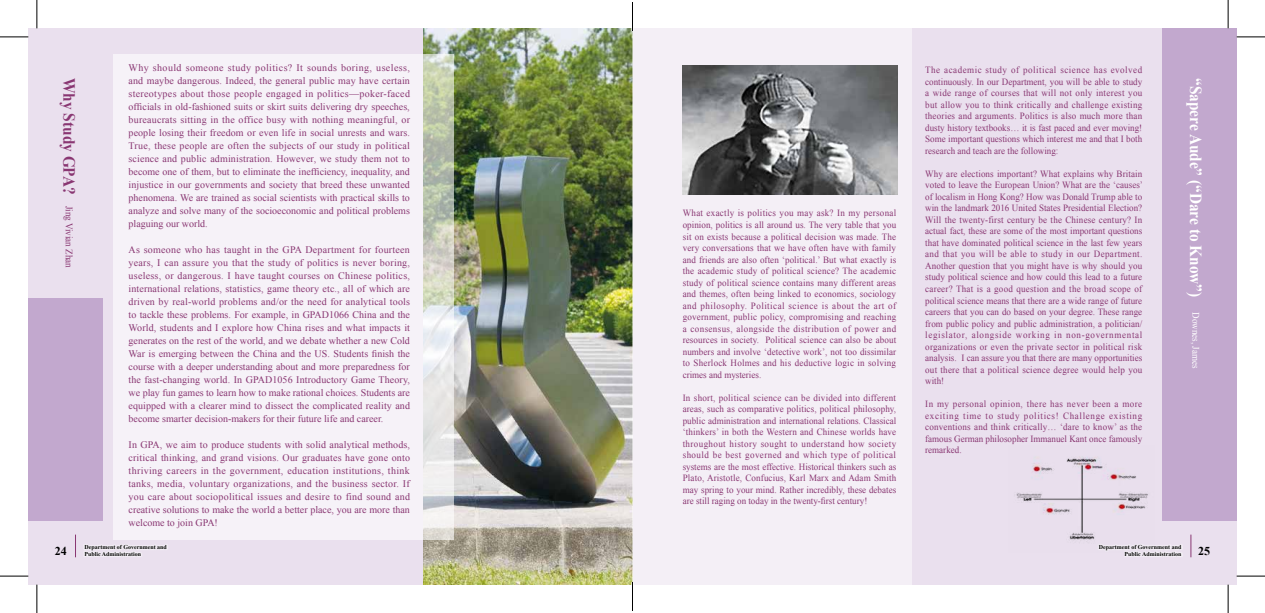
<style>
.page{position:relative;width:1265px;height:613px;background:#fff}
.page>*{position:absolute;margin:0;border:0;box-sizing:border-box;transform-origin:0 0}
.t1{font:700 17px "Times New Roman";color:#fff;scale:.9 1}
.t2{font:700 12px "Times New Roman";color:#000}
.t3{font:10px/13px "Times New Roman";color:#893672;text-align:justify}
.t4{font:10px "Times New Roman";color:#893672;scale:.9 1}
.t5{font:9.5px/11.5px "Times New Roman";color:#893672;text-align:justify;scale:.95 1}
.t6{font:700 6px/6.9px "Times New Roman";color:#000}
.s1{font-weight:700;font-size:17px}
.s2{font-weight:400;font-size:10px}
</style>
<div class="page">
<div style="left:28px;top:28px;width:1208px;height:556px;background:#eae0ee"></div>
<img style="left:423px;top:28px;width:209px;height:556px">
<svg style="left:113px;top:54px;width:341px;height:485px;background:#f3eff4"></svg>
<div style="left:28px;top:298px;width:75px;height:222px;background:#c2a8ce"></div>
<div style="left:1161px;top:28px;width:75px;height:492px;background:#c2a8ce"></div>
<svg style="left:75px;top:534px;width:1px;height:23px"></svg>
<svg style="left:1190px;top:534px;width:1px;height:23px"></svg>
<svg style="left:83px;top:544px;width:85px;height:13px"></svg>
<svg style="left:1124px;top:544px;width:58px;height:13px"></svg>
<div style="left:632px;top:28px;width:279px;height:556px;background:#f4eff6"></div>
<img style="left:682px;top:65px;width:214px;height:130px">
<img style="left:1016px;top:457px;width:138px;height:95px">
<svg style="left:0;top:37px;width:28px;height:1px"></svg>
<svg style="left:1236px;top:37px;width:28px;height:1px"></svg>
<svg style="left:0;top:575px;width:28px;height:1px"></svg>
<svg style="left:1236px;top:575px;width:28px;height:1px"></svg>
<svg style="left:37px;top:0;width:1px;height:28px"></svg>
<svg style="left:37px;top:584px;width:1px;height:28px"></svg>
<svg style="left:1227px;top:0;width:1px;height:28px"></svg>
<svg style="left:1227px;top:584px;width:1px;height:28px"></svg>
<hr style="left:631px;top:10px;width:2px;height:21px;background:#fff">
<hr style="left:631px;top:581px;width:2px;height:22px;background:#fff">
<svg style="left:632px;top:3px;width:1px;height:28px"></svg>
<svg style="left:632px;top:581px;width:1px;height:29px"></svg>
<p class="t3" style="left:129px;top:61px;width:283px">Why should someone study politics? It sounds boring, useless, and maybe dangerous. Indeed, the general public may have certain stereotypes about those people engaged in politics—poker-faced officials in old-fashioned suits or skirt suits delivering dry speeches, bureaucrats sitting in the office busy with nothing meaningful, or people losing their freedom or even life in social unrests and wars.<br>True, these people are often the subjects of our study in political science and public administration. However, we study them not to become one of them, but to eliminate the inefficiency, inequality, and injustice in our governments and society that breed these unwanted phenomena. We are trained as social scientists with practical skills to analyze and solve many of the socioeconomic and political problems plaguing our world.</p>
<p class="t3" style="left:129px;top:243px;width:283px">As someone who has taught in the GPA Department for fourteen years, I can assure you that the study of politics is never boring, useless, or dangerous. I have taught courses on Chinese politics, international relations, statistics, game theory etc., all of which are driven by real-world problems and/or the need for analytical tools to tackle these problems. For example, in GPAD1066 China and the World, students and I explore how China rises and what impacts it generates on the rest of the world, and we debate whether a new Cold War is emerging between the China and the US. Students finish the course with a deeper understanding about and more preparedness for the fast-changing world. In GPAD1056 Introductory Game Theory, we play fun games to learn how to make rational choices. Students are equipped with a clearer mind to dissect the complicated reality and become smarter decision-makers for their future life and career.</p>
<p class="t3" style="left:129px;top:438px;width:283px">In GPA, we aim to produce students with solid analytical methods, critical thinking, and grand visions. Our graduates have gone onto thriving careers in the government, education institutions, think tanks, media, voluntary organizations, and the business sector. If you care about sociopolitical issues and desire to find sound and creative solutions to make the world a better place, you are more than welcome to join GPA!</p>
<p class="t5" style="left:925px;top:64px;width:230px">The academic study of political science has evolved continuously. In our Department, you will be able to study a wide range of courses that will not only interest you but allow you to think critically and challenge existing theories and arguments. Politics is also much more than dusty history textbooks… it is fast paced and ever moving!<br>Some important questions which interest me and that I both research and teach are the following:</p>
<p class="t5" style="left:925px;top:168px;width:230px">Why are elections important? What explains why Britain voted to leave the European Union? What are the ‘causes’ of localism in Hong Kong? How was Donald Trump able to win the landmark 2016 United States Presidential Election?<br>Will the twenty-first century be the Chinese century? In actual fact, these are some of the most important questions that have dominated political science in the last few years and that you will be able to study in our Department.<br>Another question that you might have is why should you study political science and how could this lead to a future career? That is a good question and the broad scope of political science means that there are a wide range of future careers that you can do based on your degree. These range from public policy and public administration, a politician/ legislator, alongside working in non-governmental organizations or even the private sector in political risk analysis. I can assure you that there are many opportunities out there that a political science degree would help you with!</p>
<p class="t5" style="left:925px;top:398px;width:230px">In my personal opinion, there has never been a more exciting time to study politics! Challenge existing conventions and think critically… ‘dare to know’ as the famous German philosopher Immanuel Kant once famously remarked.</p>
<p class="t4" style="left:76px;top:78px;width:212px;rotate:90deg"><span class="s1">Why Study GPA?</span> Jing Vivian Zhan</p>
<h1 class="t1" style="left:1207px;top:78px;width:324px;rotate:90deg">“Sapere Aude” (“Dare to Know”) <span class="s2">Downes, James</span></h1>
<p class="t5" style="left:682px;top:207px;width:226px">What exactly is politics you may ask? In my personal opinion, politics is all around us. The very table that you sit on exists because a political decision was made. The very conversations that we have often have with family and friends are also often ‘political.’ But what exactly is the academic study of political science? The academic study of political science contains many different areas and themes, often being linked to economics, sociology and philosophy. Political science is about the art of government, public policy, compromising and reaching a consensus, alongside the distribution of power and resources in society. Political science can also be about numbers and involve ‘detective work’, not too dissimilar to Sherlock Holmes and his deductive logic in solving crimes and mysteries.</p>
<p class="t5" style="left:682px;top:391px;width:226px">In short, political science can be divided into different areas, such as comparative politics, political philosophy, public administration and international relations. Classical ‘thinkers’ in both the Western and Chinese worlds have throughout history sought to understand how society should be best governed and which type of political systems are the most effective. Historical thinkers such as Plato, Aristotle, Confucius, Karl Marx and Adam Smith may spring to your mind. Rather incredibly, these debates are still raging on today in the twenty-first century!</p>
<p class="t6" style="left:84px;top:543px;width:84px">Department of Government and<br>Public Administration</p>
<p class="t6" style="left:1098px;top:543px;width:84px;text-align:right">Department of Government and<br>Public Administration</p>
<p class="t2" style="left:55px;top:542px;width:13px">24</p>
<p class="t2" style="left:1197px;top:542px;width:13px">25</p>
</div>
